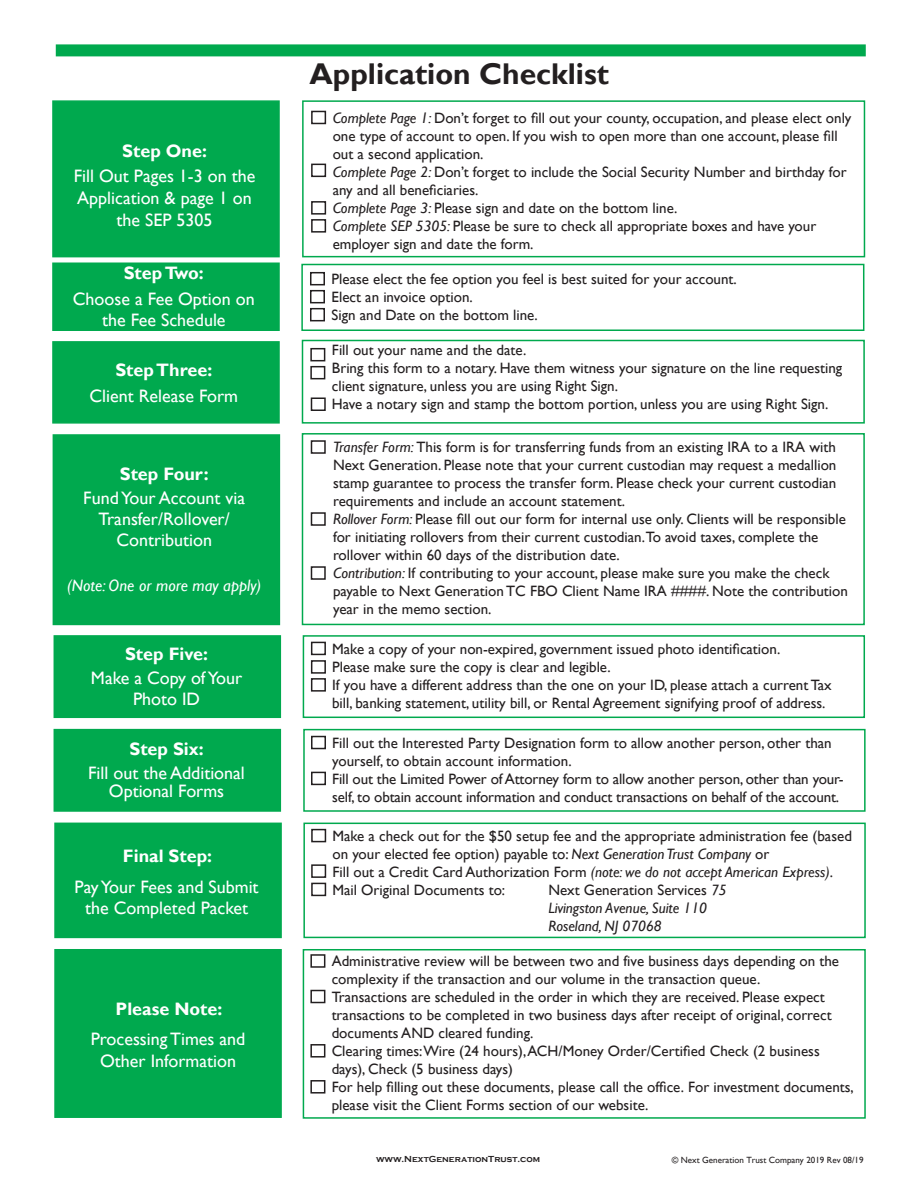
<style>
.page{position:relative;width:918px;height:1188px;background:#fff}
.page>*{position:absolute;margin:0;border:0;box-sizing:border-box;transform-origin:0 0}
.t1{font:700 30px "Gill Sans";color:#231f20}
.t2{font:18px/21.6px "Gill Sans";color:#fff;text-align:center}
.t3{font:700 18px "Gill Sans";color:#fff}
.t4{font:italic 16.5px "Gill Sans";color:#fff}
.t5{font:15px/18px "Gill Sans";color:#231f20}
.t6{font:italic 15px/18px "Gill Sans";color:#231f20}
.t7{font:9px "Gill Sans";color:#231f20}
.t8{font:700 9px "Copperplate Gothic";color:#231f20}
.s1{font-style:italic}
.s2{font-style:normal}
.s3{font-style:inherit}
</style>
<div class="page">
<div style="left:56px;top:44px;width:810px;height:12px;background:#00a94e"></div>
<div style="left:52px;top:100px;width:228px;height:157px;background:#00a94e;border:2px solid #00a94e"></div>
<div style="left:52px;top:263px;width:228px;height:68px;background:#00a94e"></div>
<div style="left:301px;top:264px;width:563px;height:67px;border:2px solid #00a94e"></div>
<div style="left:310px;top:272px;width:15px;height:13px;border:2px solid #231f20"></div>
<div style="left:310px;top:290px;width:15px;height:13px;border:2px solid #231f20"></div>
<div style="left:302px;top:433px;width:563px;height:192px;border:2px solid #00a94e"></div>
<div style="left:311px;top:440px;width:15px;height:14px;border:2px solid #231f20"></div>
<div style="left:52px;top:341px;width:228px;height:83px;background:#00a94e;border:2px solid #00a94e"></div>
<div style="left:53px;top:434px;width:227px;height:191px;background:#00a94e"></div>
<div style="left:302px;top:340px;width:563px;height:84px;border:2px solid #00a94e"></div>
<div style="left:310px;top:348px;width:15px;height:13px;border:2px solid #231f20"></div>
<div style="left:310px;top:366px;width:15px;height:13px;border:2px solid #231f20"></div>
<div style="left:311px;top:397px;width:15px;height:14px;border:2px solid #231f20"></div>
<div style="left:303px;top:729px;width:563px;height:83px;border:2px solid #00a94e"></div>
<div style="left:311px;top:736px;width:15px;height:13px;border:2px solid #231f20"></div>
<div style="left:311px;top:772px;width:15px;height:13px;border:2px solid #231f20"></div>
<div style="left:54px;top:635px;width:227px;height:83px;background:#00a94e;border:2px solid #00a94e"></div>
<div style="left:303px;top:635px;width:562px;height:83px;border:2px solid #00a94e"></div>
<div style="left:311px;top:642px;width:15px;height:13px;border:2px solid #231f20"></div>
<div style="left:311px;top:660px;width:15px;height:14px;border:2px solid #231f20"></div>
<div style="left:311px;top:678px;width:15px;height:14px;border:2px solid #231f20"></div>
<div style="left:54px;top:949px;width:228px;height:169px;background:#00a94e;border:2px solid #00a94e"></div>
<div style="left:303px;top:949px;width:563px;height:170px;border:2px solid #00a94e"></div>
<div style="left:54px;top:823px;width:228px;height:115px;background:#00a94e;border:2px solid #00a94e"></div>
<div style="left:303px;top:823px;width:563px;height:115px;border:2px solid #00a94e"></div>
<div style="left:311px;top:829px;width:15px;height:13px;border:2px solid #231f20"></div>
<div style="left:311px;top:883px;width:15px;height:13px;border:2px solid #231f20"></div>
<div style="left:311px;top:864px;width:15px;height:14px;border:2px solid #231f20"></div>
<div style="left:310px;top:954px;width:15px;height:14px;border:2px solid #231f20"></div>
<div style="left:310px;top:1044px;width:15px;height:14px;border:2px solid #231f20"></div>
<div style="left:310px;top:990px;width:15px;height:13px;border:2px solid #231f20"></div>
<div style="left:54px;top:729px;width:227px;height:83px;background:#00a94e;border:2px solid #00a94e"></div>
<div style="left:302px;top:100px;width:563px;height:157px;border:2px solid #00a94e"></div>
<div style="left:311px;top:111px;width:15px;height:13px;border:2px solid #231f20"></div>
<div style="left:311px;top:164px;width:15px;height:13px;border:2px solid #231f20"></div>
<div style="left:311px;top:201px;width:15px;height:14px;border:2px solid #231f20"></div>
<div style="left:310px;top:308px;width:15px;height:13px;border:2px solid #231f20"></div>
<div style="left:311px;top:512px;width:15px;height:14px;border:2px solid #231f20"></div>
<div style="left:311px;top:566px;width:15px;height:14px;border:2px solid #231f20"></div>
<div style="left:311px;top:219px;width:15px;height:14px;border:2px solid #231f20"></div>
<div style="left:310px;top:1080px;width:15px;height:14px;border:2px solid #231f20"></div>
<p class="t3" style="left:122px;top:140px;width:86px">Step One:</p>
<p class="t2" style="left:74px;top:166px;width:183px">Fill Out Pages 1-3 on the<br>Application &amp; page 1 on the SEP 5305</p>
<p class="t3" style="left:124px;top:262px;width:82px">Step Two:</p>
<p class="t2" style="left:73px;top:288px;width:183px;line-height:21px">Choose a Fee Option on the Fee Schedule</p>
<p class="t3" style="left:115px;top:359px;width:98px">Step Three:</p>
<p class="t2" style="left:89px;top:385px;width:150px">Client Release Form</p>
<p class="t3" style="left:120px;top:463px;width:90px">Step Four:</p>
<p class="t2" style="left:83px;top:488px;width:163px;line-height:21px">Fund Your Account via<br>Transfer/Rollover/<br>Contribution</p>
<p class="t4" style="left:67px;top:576px;width:196px">(Note: One or more may apply)</p>
<p class="t3" style="left:125px;top:643px;width:84px">Step Five:</p>
<p class="t2" style="left:91px;top:667px;width:153px">Make a Copy of Your<br>Photo ID</p>
<p class="t3" style="left:129px;top:738px;width:76px">Step Six:</p>
<p class="t2" style="left:88px;top:765px;width:158px;line-height:18px">Fill out the Additional<br>Optional Forms</p>
<p class="t3" style="left:123px;top:845px;width:91px">Final Step:</p>
<p class="t2" style="left:75px;top:876px;width:186px">Pay Your Fees and Submit the Completed Packet</p>
<p class="t3" style="left:116px;top:998px;width:108px">Please Note:</p>
<p class="t2" style="left:91px;top:1029px;width:156px">Processing Times and<br>Other Information</p>
<h1 class="t1" style="left:310px;top:56px;width:301px">Application Checklist</h1>
<p class="t5" style="left:333px;top:109px;width:520px"><span class="s1">Complete Page 1:</span> Don’t forget to fill out your county, occupation, and please elect only one type of account to open. If you wish to open more than one account, please fill out a second application.<br><span class="s1">Complete Page 2:</span> Don’t forget to include the Social Security Number and birthday for any and all beneficiaries.<br><span class="s1">Complete Page 3:</span> Please sign and date on the bottom line.<br><span class="s1">Complete SEP 5305:</span> Please be sure to check all appropriate boxes and have your employer sign and date the form.</p>
<p class="t5" style="left:332px;top:270px;width:407px">Please elect the fee option you feel is best suited for your account.<br>Elect an invoice option.<br>Sign and Date on the bottom line.</p>
<p class="t5" style="left:332px;top:342px;width:512px">Fill out your name and the date.<br>Bring this form to a notary. Have them witness your signature on the line requesting client signature, unless you are using Right Sign.<br>Have a notary sign and stamp the bottom portion, unless you are using Right Sign.</p>
<p class="t5" style="left:333px;top:438px;width:516px"><span class="s1">Transfer Form:</span> This form is for transferring funds from an existing IRA to a IRA with Next Generation. Please note that your current custodian may request a medallion stamp guarantee to process the transfer form. Please check your current custodian requirements and include an account statement.<br><span class="s1">Rollover Form:</span> Please fill out our form for internal use only. Clients will be responsible for initiating rollovers from their current custodian.To avoid taxes, complete the rollover within 60 days of the distribution date.<br><span class="s1">Contribution:</span> If contributing to your account, please make sure you make the check payable to Next Generation TC FBO Client Name IRA ####. Note the contribution year in the memo section.</p>
<p class="t5" style="left:332px;top:640px;width:501px">Make a copy of your non-expired, government issued photo identification.<br>Please make sure the copy is clear and legible.<br>If you have a different address than the one on your ID, please attach a current Tax bill, banking statement, utility bill, or Rental Agreement signifying proof of address.</p>
<p class="t5" style="left:332px;top:734px;width:513px">Fill out the Interested Party Designation form to allow another person, other than yourself, to obtain account information.<br>Fill out the Limited Power of Attorney form to allow another person, other than your&shy;self, to obtain account information and conduct transactions on behalf of the account.</p>
<p class="t5" style="left:332px;top:827px;width:521px">Make a check out for the $50 setup fee and the appropriate administration fee (based on your elected fee option) payable to: <span class="s1">Next Generation Trust Company</span> or<br>Fill out a Credit Card Authorization Form <span class="s1">(note: we do not accept American Express)</span>.<br>Mail Original Documents to:</p>
<p class="t6" style="left:548px;top:881px;width:180px"><span class="s2">Next Generation Services</span> 75<br>Livingston Avenue, Suite <span class="s3">110<br></span>Roseland, NJ 07068</p>
<p class="t5" style="left:332px;top:952px;width:524px">Administrative review will be between two and five business days depending on the complexity if the transaction and our volume in the transaction queue.<br>Transactions are scheduled in the order in which they are received. Please expect transactions to be completed in two business days after receipt of original, correct documents AND cleared funding.<br>Clearing times: Wire (24 hours), ACH/Money Order/Certified Check (2 business days), Check (5 business days)<br>For help filling out these documents, please call the office. For investment documents, please visit the Client Forms section of our website.</p>
<p class="t8" style="left:376px;top:1154px;width:166px">www.NextGenerationTrust.com</p>
<p class="t7" style="left:672px;top:1155px;width:193px">© Next Generation Trust Company 2019 Rev 08/19</p>
</div>
